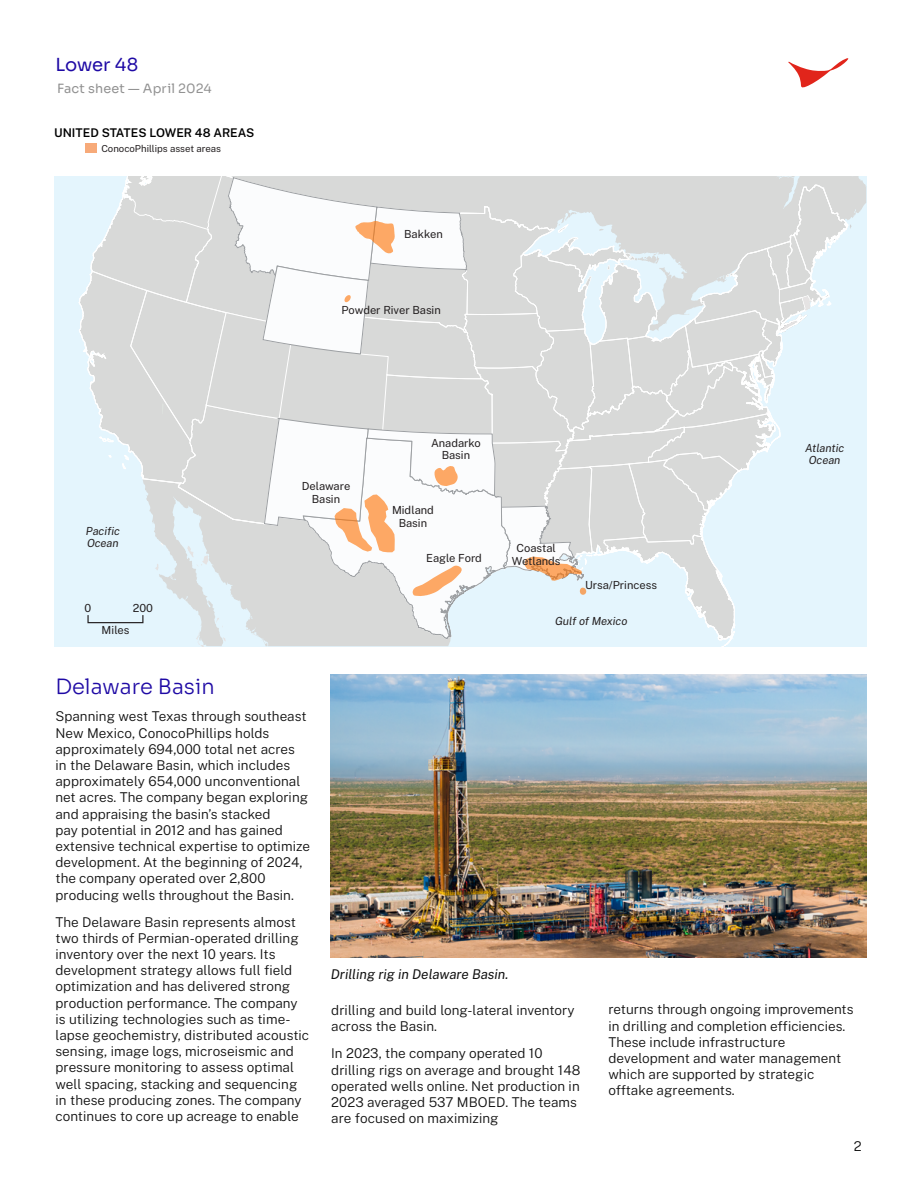
<style>
.page{position:relative;width:918px;height:1188px;background:#fff}
.page>*{position:absolute;margin:0;border:0;box-sizing:border-box;transform-origin:0 0}
.t1{font:300 21px "Sora";color:#1f0aa5}
.t2{font:18px "Sora";letter-spacing:-.01em;color:#1f0aa5}
.t3{font:300 13.5px/16.2px "Public Sans";letter-spacing:.005em;color:#111}
.t4{font:italic 13.5px "Public Sans";color:#111}
.t5{font:12.75px "Sora";letter-spacing:.01em;color:#929292}
.t6{font:600 12px "Public Sans";color:#000}
.t7{font:11.1px/12.8px "Public Sans";color:#231f20;text-align:center}
.t8{font:italic 11.1px/12.8px "Public Sans";letter-spacing:-.005em;color:#231f20}
.t9{font:9.6px "Public Sans";color:#231f20}
</style>
<div class="page">
<svg style="left:788px;top:58px;width:60px;height:30px"></svg>
<div style="left:85px;top:144px;width:11px;height:9px;background:#f7aa79"></div>
<div style="left:54px;top:176px;width:812px;height:470px;background:#e4f5fd"></div>
<svg style="left:78px;top:176px;width:773px;height:470px"></svg>
<div style="left:87px;top:615px;width:56px;height:8px;border:1px solid #231f20"></div>
<img style="left:330px;top:674px;width:536px;height:283px">
<h2 class="t2" style="left:56px;top:50px;width:84px">Lower 48</h2>
<p class="t5" style="left:57px;top:78px;width:156px">Fact sheet — April 2024</p>
<p class="t9" style="left:88px;top:82px;width:7px">0</p>
<p class="t9" style="left:130px;top:82px;width:19px">200</p>
<p class="t6" style="left:54px;top:125px;width:202px">UNITED STATES LOWER 48 AREAS</p>
<p class="t9" style="left:101px;top:142px;width:121px">ConocoPhillips asset areas</p>
<p class="t8" style="left:86px;top:524px;width:35px">Pacific<br>Ocean</p>
<p class="t7" style="left:85px;top:602px;width:8px">0</p>
<p class="t7" style="left:133px;top:602px;width:22px">200</p>
<p class="t7" style="left:102px;top:623px;width:29px">Miles</p>
<p class="t7" style="left:404px;top:227px;width:40px">Bakken</p>
<p class="t7" style="left:342px;top:303px;width:101px">Powder River Basin</p>
<p class="t7" style="left:302px;top:479px;width:50px">Delaware<br>Basin</p>
<p class="t7" style="left:431px;top:436px;width:51px">Anadarko<br>Basin</p>
<p class="t7" style="left:392px;top:503px;width:43px">Midland<br>Basin</p>
<p class="t7" style="left:426px;top:551px;width:57px">Eagle Ford</p>
<p class="t7" style="left:512px;top:541px;width:50px">Coastal<br>Wetlands</p>
<p class="t7" style="left:585px;top:579px;width:74px">Ursa/Princess</p>
<p class="t8" style="left:555px;top:615px;width:74px">Gulf of Mexico</p>
<p class="t8" style="left:805px;top:441px;width:41px;text-align:center">Atlantic<br>Ocean</p>
<h1 class="t1" style="left:56px;top:670px;width:161px">Delaware Basin</h1>
<p class="t3" style="left:56px;top:708px;width:256px">Spanning west Texas through southeast New Mexico, ConocoPhillips holds approximately 694,000 total net acres<br>in the Delaware Basin, which includes approximately 654,000 unconventional net acres. The company began exploring and appraising the basin’s stacked<br>pay potential in 2012 and has gained extensive technical expertise to optimize development. At the beginning of 2024, the company operated over 2,800 producing wells throughout the Basin.</p>
<p class="t3" style="left:56px;top:913px;width:255px">The Delaware Basin represents almost two thirds of Permian-operated drilling inventory over the next 10 years. Its development strategy allows full field optimization and has delivered strong production performance. The company is utilizing technologies such as time&shy;lapse geochemistry, distributed acoustic sensing, image logs, microseismic and pressure monitoring to assess optimal well spacing, stacking and sequencing in these producing zones. The company continues to core up acreage to enable</p>
<p class="t4" style="left:331px;top:966px;width:179px">Drilling rig in Delaware Basin.</p>
<p class="t3" style="left:331px;top:1002px;width:245px">drilling and build long-lateral inventory across the Basin.</p>
<p class="t3" style="left:331px;top:1045px;width:251px">In 2023, the company operated 10 drilling rigs on average and brought 148 operated wells online. Net production in 2023 averaged 537 MBOED. The teams are focused on maximizing</p>
<p class="t3" style="left:608px;top:1001px;width:247px">returns through ongoing improvements in drilling and completion efficiencies.<br>These include infrastructure development and water management which are supported by strategic offtake agreements.</p>
<p class="t3" style="left:854px;top:1138px;width:9px">2</p>
</div>
